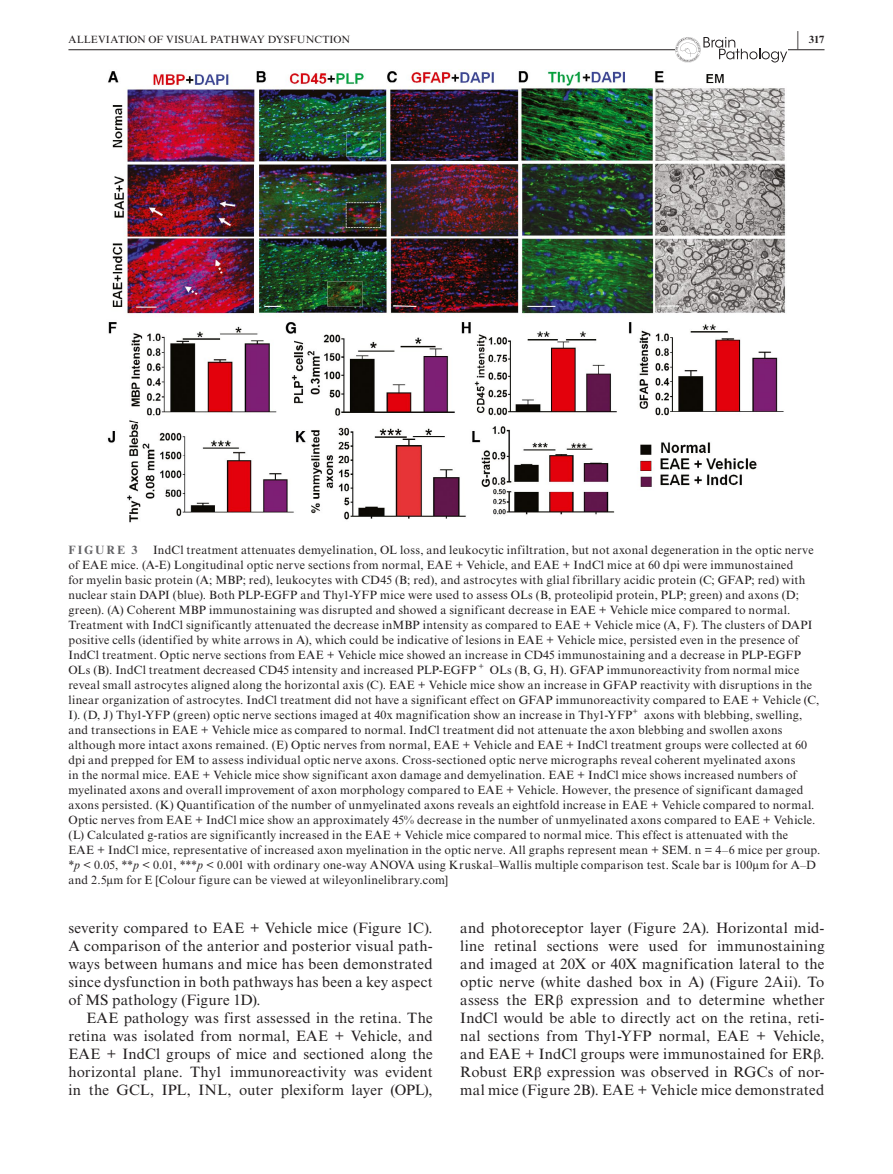
<style>
.page{position:relative;width:893px;height:1174px;background:#fff}
.page>*{position:absolute;margin:0;border:0;box-sizing:border-box;transform-origin:0 0}
.t1{font:15px/18px "Times New Roman MT Std";letter-spacing:.01em;color:#231f20;text-align:justify}
.t2{font:12px/15px "Times New Roman MT Std";letter-spacing:.02em;color:#231f20}
.t3{font:700 12px "Times New Roman MT Std";letter-spacing:.175em;color:#636366}
.t4{font:10.5px "Times New Roman MT Std";color:#231f20}
.t5{font:700 10.5px "Times New Roman MT Std";color:#231f20}
.t6{font:8.4px "Times New Roman MT Std";color:#231f20}
.s1{font-size:20.25px}
.s2{font-style:italic}
.s3{font-family:"STIX"}
</style>
<div class="page">
<hr style="left:68px;top:49px;width:756px;height:1px;background:#231f20">
<svg style="left:675px;top:37px;width:112px;height:25px"></svg>
<img style="left:107px;top:69px;width:679px;height:454px">
<p class="t4" style="left:68px;top:33px;width:283px">ALLEVIATION OF VISUAL PATHWAY DYSFUNCTION</p>
<p class="t5" style="left:797px;top:33px;width:29px"><span class="s1">|</span> 317</p>
<p class="t2" style="left:68px;top:543px;width:747px;text-indent:85px">IndCl treatment attenuates demyelination, OL loss, and leukocytic infiltration, but not axonal degeneration in the optic nerve of EAE mice. (A-E) Longitudinal optic nerve sections from normal, EAE + Vehicle, and EAE + IndCl mice at 60 dpi were immunostained<br>for myelin basic protein (A; MBP; red), leukocytes with CD45 (B; red), and astrocytes with glial fibrillary acidic protein (C; GFAP; red) with nuclear stain DAPI (blue). Both PLP-EGFP and Thy1-YFP mice were used to assess OLs (B, proteolipid protein, PLP; green) and axons (D; green). (A) Coherent MBP immunostaining was disrupted and showed a significant decrease in EAE + Vehicle mice compared to normal.<br>Treatment with IndCl significantly attenuated the decrease inMBP intensity as compared to EAE + Vehicle mice (A, F). The clusters of DAPI positive cells (identified by white arrows in A), which could be indicative of lesions in EAE + Vehicle mice, persisted even in the presence of IndCl treatment. Optic nerve sections from EAE + Vehicle mice showed an increase in CD45 immunostaining and a decrease in PLP-EGFP OLs (B). IndCl treatment decreased CD45 intensity and increased PLP-EGFP</p>
<p class="t3" style="left:68px;top:543px;width:71px">FIGURE 3</p>
<p class="t6" style="left:478px;top:661px;width:7px">+</p>
<p class="t2" style="left:68px;top:663px;width:753px;text-indent:421px">OLs (B, G, H). GFAP immunoreactivity from normal mice reveal small astrocytes aligned along the horizontal axis (C). EAE + Vehicle mice show an increase in GFAP reactivity with disruptions in the linear organization of astrocytes. IndCl treatment did not have a significant effect on GFAP immunoreactivity compared to EAE + Vehicle (C, I). (D, J) Thy1-YFP (green) optic nerve sections imaged at 40x magnification show an increase in Thy1-YFP</p>
<p class="t6" style="left:632px;top:706px;width:7px">+</p>
<p class="t2" style="left:68px;top:708px;width:753px;text-indent:576px">axons with blebbing, swelling, and transections in EAE + Vehicle mice as compared to normal. IndCl treatment did not attenuate the axon blebbing and swollen axons although more intact axons remained. (E) Optic nerves from normal, EAE + Vehicle and EAE + IndCl treatment groups were collected at 60 dpi and prepped for EM to assess individual optic nerve axons. Cross-sectioned optic nerve micrographs reveal coherent myelinated axons<br>in the normal mice. EAE + Vehicle mice show significant axon damage and demyelination. EAE + IndCl mice shows increased numbers of myelinated axons and overall improvement of axon morphology compared to EAE + Vehicle. However, the presence of significant damaged axons persisted. (K) Quantification of the number of unmyelinated axons reveals an eightfold increase in EAE + Vehicle compared to normal.<br>Optic nerves from EAE + IndCl mice show an approximately 45% decrease in the number of unmyelinated axons compared to EAE + Vehicle. (L) Calculated g-ratios are significantly increased in the EAE + Vehicle mice compared to normal mice. This effect is attenuated with the<br>EAE + IndCl mice, representative of increased axon myelination in the optic nerve. All graphs represent mean + SEM. n = 4–6 mice per group. *<span class="s2">p</span> &lt; 0.05, **<span class="s2">p</span> &lt; 0.01, ***<span class="s2">p</span> &lt; 0.001 with ordinary one-way ANOVA using Kruskal–Wallis multiple comparison test. Scale bar is 100µm for A–D and 2.5µm for E [Colour figure can be viewed at wileyonlinelibrary.com]</p>
<p class="t1" style="left:68px;top:919px;width:366px">severity compared to EAE + Vehicle mice (Figure 1C).<br>A comparison of the anterior and posterior visual path&shy;ways between humans and mice has been demonstrated since dysfunction in both pathways has been a key aspect of MS pathology (Figure 1D).</p>
<p class="t1" style="left:68px;top:1009px;width:366px;text-indent:18px">EAE pathology was first assessed in the retina. The retina was isolated from normal, EAE + Vehicle, and EAE + IndCl groups of mice and sectioned along the horizontal plane. Thy1 immunoreactivity was evident in the GCL, IPL, INL, outer plexiform layer (OPL),</p>
<p class="t1" style="left:460px;top:919px;width:366px">and photoreceptor layer (Figure 2A). Horizontal mid&shy;line retinal sections were used for immunostaining and imaged at 20X or 40X magnification lateral to the optic nerve (white dashed box in A) (Figure 2Aii). To assess the ER<span class="s3">β</span> expression and to determine whether IndCl would be able to directly act on the retina, reti&shy;nal sections from Thy1-YFP normal, EAE + Vehicle, and EAE + IndCl groups were immunostained for ER<span class="s3">β</span>.<br>Robust ER<span class="s3">β</span> expression was observed in RGCs of nor&shy;mal mice (Figure 2B). EAE + Vehicle mice demonstrated</p>
</div>
